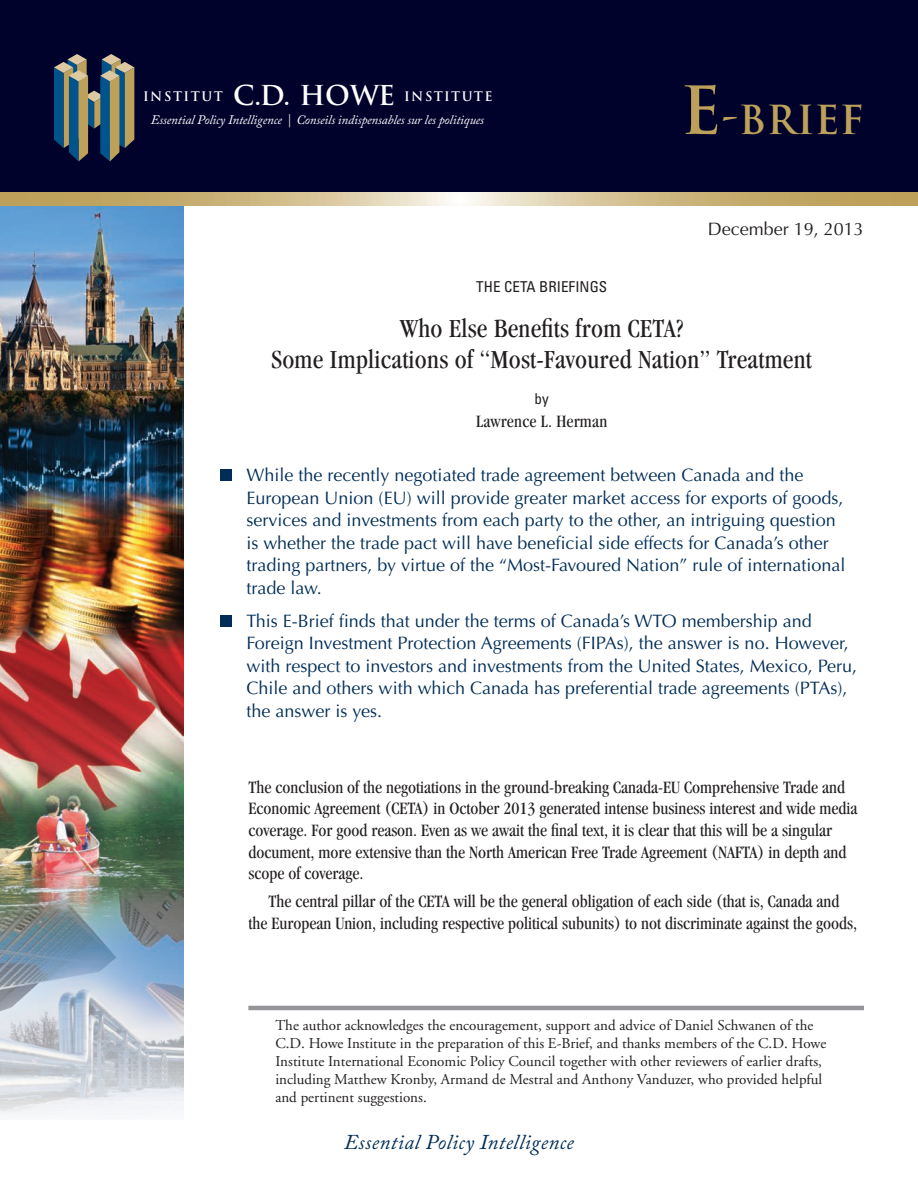
<style>
.page{position:relative;width:918px;height:1188px;background:#fff}
.page>*{position:absolute;margin:0;border:0;box-sizing:border-box;transform-origin:0 0}
.t1{font:700 39px "Trajan";letter-spacing:.01em;color:#bda15a}
.t2{font:condensed 27px/31.5px "Garamond";letter-spacing:.01em;color:#231f20;text-align:center}
.t3{font:italic 21px "Adobe Caslon Pro";letter-spacing:.02em;color:#002d56}
.t4{font:18px/22.5px "Optima";color:#002d56}
.body_copy{font:condensed 18px/21.6px "Garamond";color:#231f20}
.t5{font:18px "Optima";color:#231f20}
.foot_note{font:15px/18px "Adobe Garamond";color:#231f20}
.t6{font:condensed 15px "Univers";letter-spacing:.005em;color:#231f20}
.t7{font:italic 12.9px/23.1px "Adobe Caslon Pro";letter-spacing:-.01em;color:#fff;text-align:center}
.s1{font-family:"Trajan";font-weight:700;font-style:normal}
.s2{font-family:"Trajan";font-weight:700;font-style:normal;font-size:26.7px}
.s3{font-size:64.5px}
</style>
<div class="page">
<div style="left:0;top:0;width:918px;height:192px;background:#00022c"></div>
<img style="left:0;top:205px;width:184px;height:910px">
<svg style="left:54px;top:54px;width:80px;height:107px"></svg>
<div style="left:220px;top:469px;width:12px;height:12px;background:#002d56"></div>
<div style="left:220px;top:615px;width:12px;height:12px;background:#002d56"></div>
<hr style="left:248px;top:1006px;width:616px;height:4px;background:#939598">
<svg style="left:0;top:192px;width:918px;height:13px;background:#d0bc8a"></svg>
<p class="t7" style="left:143px;top:85px;width:351px"><span class="s1">INSTITUT</span> <span class="s2">C.D. HOWE</span> <span class="s1">INSTITUTE<br></span>Essential Policy Intelligence | Conseils indispensables sur les politiques</p>
<p class="t1" style="left:681px;top:95px;width:185px"><span class="s3">E</span>-BRIEF</p>
<p class="t5" style="left:708px;top:219px;width:158px">December 19, 2013</p>
<p class="t6" style="left:476px;top:277px;width:133px">THE CETA BRIEFINGS</p>
<p class="t2" style="left:272px;top:312px;width:542px">Who Else Benefits from CETA?<br>Some Implications of “Most-Favoured Nation” Treatment</p>
<p class="t6" style="left:535px;top:389px;width:16px">by</p>
<p class="body_copy" style="left:476px;top:410px;width:133px">Lawrence L. Herman</p>
<p class="t4" style="left:247px;top:464px;width:600px">While the recently negotiated trade agreement between Canada and the European Union (EU) will provide greater market access for exports of goods, services and investments from each party to the other, an intriguing question is whether the trade pact will have beneficial side effects for Canada’s other trading partners, by virtue of the “Most-Favoured Nation” rule of international trade law.</p>
<p class="t4" style="left:247px;top:610px;width:612px">This E-Brief finds that under the terms of Canada’s WTO membership and Foreign Investment Protection Agreements (FIPAs), the answer is no. However, with respect to investors and investments from the United States, Mexico, Peru, Chile and others with which Canada has preferential trade agreements (PTAs), the answer is yes.</p>
<p class="body_copy" style="left:248px;top:776px;width:611px">The conclusion of the negotiations in the ground-breaking Canada-EU Comprehensive Trade and Economic Agreement (CETA) in October 2013 generated intense business interest and wide media coverage. For good reason. Even as we await the final text, it is clear that this will be a singular document, more extensive than the North American Free Trade Agreement (NAFTA) in depth and scope of coverage.</p>
<p class="body_copy" style="left:248px;top:891px;width:610px;text-align:center">The central pillar of the CETA will be the general obligation of each side (that is, Canada and<br>the European Union, including respective political subunits) to not discriminate against the goods,</p>
<p class="foot_note" style="left:275px;top:1017px;width:552px">The author acknowledges the encouragement, support and advice of Daniel Schwanen of the C.D. Howe Institute in the preparation of this E-Brief, and thanks members of the C.D. Howe Institute International Economic Policy Council together with other reviewers of earlier drafts, including Matthew Kronby, Armand de Mestral and Anthony Vanduzer, who provided helpful and pertinent suggestions.</p>
<p class="t3" style="left:344px;top:1130px;width:231px">Essential Policy Intelligence</p>
</div>
